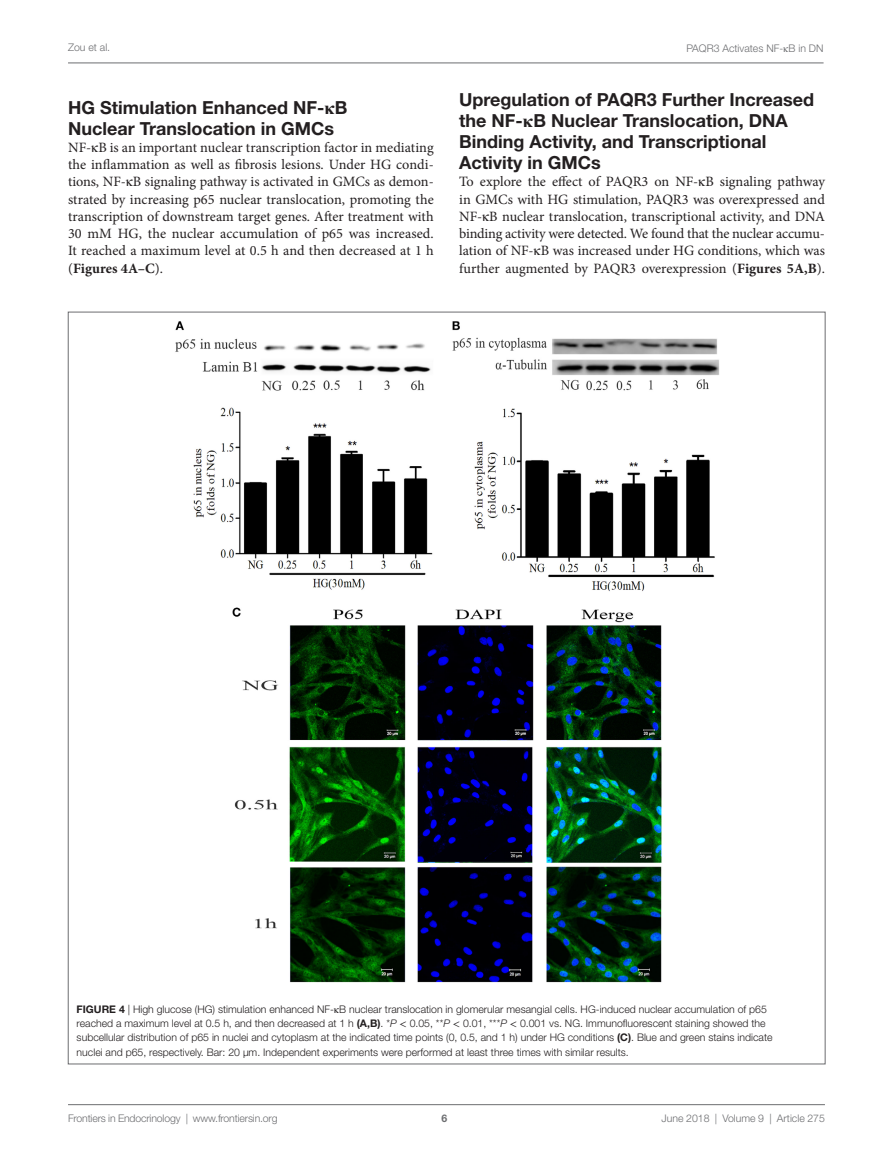
<style>
.page{position:relative;width:893px;height:1170px;background:#fff}
.page>*{position:absolute;margin:0;border:0;box-sizing:border-box;transform-origin:0 0}
.t1{font:700 18px/21px "Helvetica Neue LT Std";color:#231f20}
.t2{font:14.25px/17.2px "Minion Pro";color:#231f20;text-align:justify}
.t3{font:300 10.5px/14.2px "Helvetica Neue LT Std";color:#231f20}
.t4{font:300 10.5px "Helvetica Neue LT Std";letter-spacing:-.015em;color:#6c6d70}
.t5{font:700 10.5px "Helvetica Neue LT Std";color:#6c6d70}
.s1{font-family:"STIX General";font-weight:400}
.s2{font-family:"STIX General"}
.s3{font-weight:700}
.s4{font-style:italic}
</style>
<div class="page">
<img style="left:175px;top:321px;width:544px;height:661px">
<hr style="left:68px;top:63px;width:756px;height:1px;background:#6c6d70">
<hr style="left:68px;top:1104px;width:757px;height:1px;background:#6c6d70">
<p class="t4" style="left:68px;top:41px;width:44px">Zou et al.</p>
<p class="t4" style="left:686px;top:42px;width:139px">PAQR3 Activates NF-<span class="s1">κ</span>B in DN</p>
<p class="t1" style="left:68px;top:96px;width:281px">HG Stimulation Enhanced NF-<span class="s2">κ</span>B<br>Nuclear Translocation in GMCs</p>
<p class="t2" style="left:68px;top:139px;width:367px">NF-<span class="s2">κ</span>B is an important nuclear transcription factor in mediating the inflammation as well as fibrosis lesions. Under HG condi&shy;tions, NF-<span class="s2">κ</span>B signaling pathway is activated in GMCs as demon&shy;strated by increasing p65 nuclear translocation, promoting the transcription of downstream target genes. After treatment with 30 mM HG, the nuclear accumulation of p65 was increased.<br>It reached a maximum level at 0.5 h and then decreased at 1 h (<span class="s3">Figures 4A–C</span>).</p>
<p class="t1" style="left:459px;top:89px;width:357px">Upregulation of PAQR3 Further Increased the NF-<span class="s2">κ</span>B Nuclear Translocation, DNA Binding Activity, and Transcriptional Activity in GMCs</p>
<p class="t2" style="left:459px;top:173px;width:367px">To explore the effect of PAQR3 on NF-<span class="s2">κ</span>B signaling pathway in GMCs with HG stimulation, PAQR3 was overexpressed and NF-<span class="s2">κ</span>B nuclear translocation, transcriptional activity, and DNA binding activity were detected. We found that the nuclear accumu&shy;lation of NF-<span class="s2">κ</span>B was increased under HG conditions, which was further augmented by PAQR3 overexpression (<span class="s3">Figures 5A,B</span>).</p>
<p class="t3" style="left:77px;top:1001px;width:697px"><span class="s3">Figure 4</span> | High glucose (HG) stimulation enhanced NF-<span class="s1">κ</span>B nuclear translocation in glomerular mesangial cells. HG-induced nuclear accumulation of p65 reached a maximum level at 0.5 h, and then decreased at 1 h <span class="s3">(A,B)</span>. *<span class="s4">P</span> <span class="s1">&lt;</span> 0.05, **<span class="s4">P</span> <span class="s1">&lt;</span> 0.01, ***<span class="s4">P</span> <span class="s1">&lt;</span> 0.001 vs. NG. Immunofluorescent staining showed the subcellular distribution of p65 in nuclei and cytoplasm at the indicated time points (0, 0.5, and 1 h) under HG conditions <span class="s3">(C)</span>. Blue and green stains indicate nuclei and p65, respectively. Bar: 20 µm. Independent experiments were performed at least three times with similar results.</p>
<p class="t4" style="left:68px;top:1111px;width:211px">Frontiers in Endocrinology | www.frontiersin.org</p>
<p class="t4" style="left:662px;top:1111px;width:165px">June 2018 | Volume 9 | Article 275</p>
<p class="t5" style="left:441px;top:1111px;width:7px">6</p>
</div>
